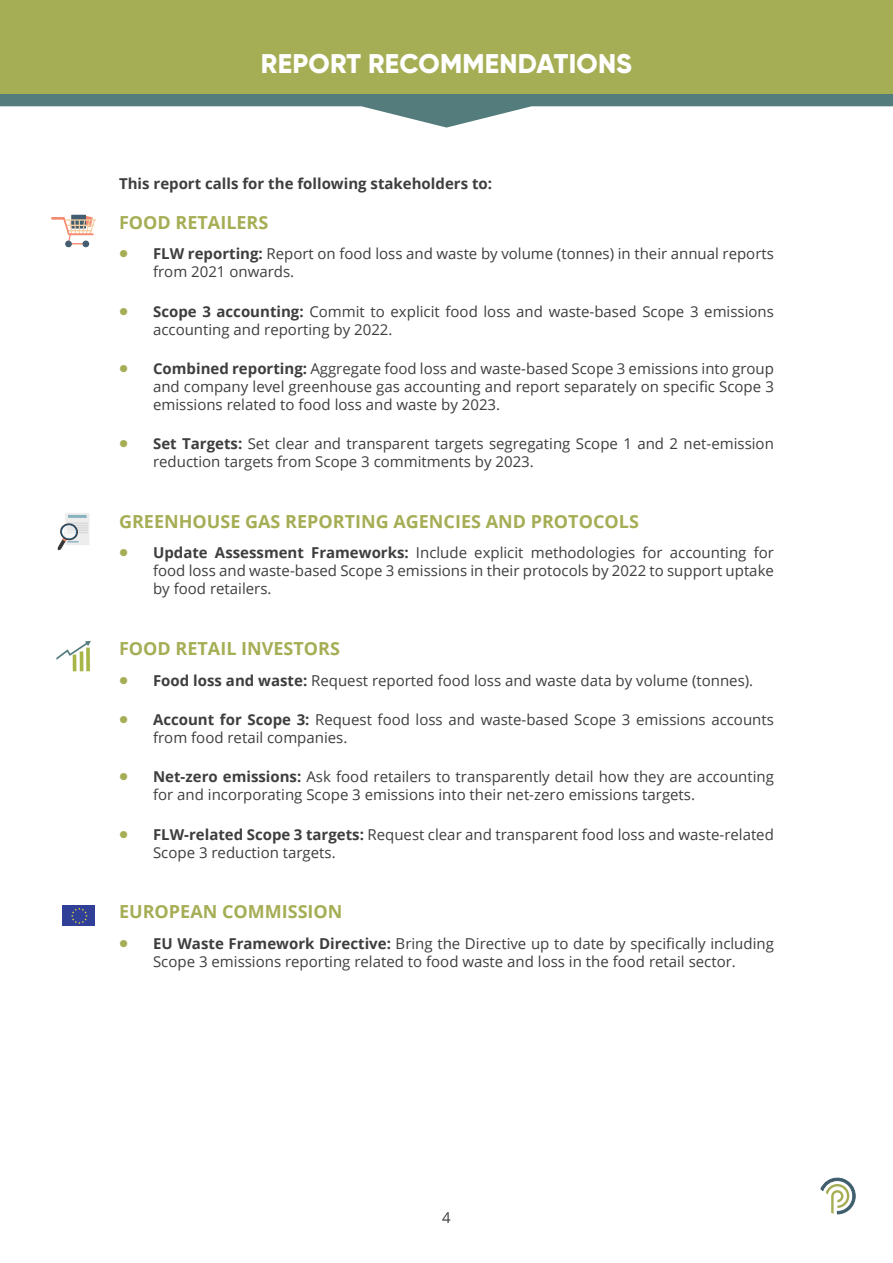
<style>
.page{position:relative;width:893px;height:1263px;background:#fff}
.page>*{position:absolute;margin:0;border:0;box-sizing:border-box;transform-origin:0 0}
.t1{font:800 27px "Gilroy";letter-spacing:.01em;color:#fff}
.t2{font:700 18px "Open Sans";color:#a6ae55}
.List_Paragraph{font:15px/18px "Open Sans";color:#3e3e3f}
.t3{font:700 15px "Open Sans";color:#3e3e3f}
.s1{font-family:"Gilroy";font-weight:800;font-size:24px;color:#a6ae55}
.s2{font-weight:700}
</style>
<div class="page">
<svg style="left:821px;top:1178px;width:34px;height:36px"></svg>
<div style="left:71px;top:215px;width:15px;height:14px;background:#425e70"></div>
<hr style="left:64px;top:219px;width:32px;height:2px;background:#f5cfa3">
<svg style="left:51px;top:216px;width:44px;height:28px"></svg>
<div style="left:65px;top:241px;width:7px;height:6px;background:#425e70;border-radius:50%"></div>
<div style="left:82px;top:241px;width:7px;height:6px;background:#425e70;border-radius:50%"></div>
<div style="left:65px;top:513px;width:25px;height:32px;background:#ededed"></div>
<hr style="left:68px;top:515px;width:19px;height:3px;background:#87b3bf">
<svg style="left:57px;top:522px;width:31px;height:28px"></svg>
<div style="left:63px;top:905px;width:32px;height:21px;background:#304099"></div>
<svg style="left:71px;top:908px;width:17px;height:16px"></svg>
<hr style="left:73px;top:654px;width:3px;height:17px;background:#a7b646">
<hr style="left:80px;top:651px;width:3px;height:20px;background:#a7b646">
<svg style="left:86px;top:660px;width:4px;height:11px"></svg>
<svg style="left:56px;top:641px;width:35px;height:19px"></svg>
<svg style="left:0;top:94px;width:893px;height:34px"></svg>
<div style="left:0;top:0;width:893px;height:94px;background:#a6ae55"></div>
<p class="t1" style="left:261px;top:46px;width:373px">REPORT RECOMMENDATIONS</p>
<p class="t3" style="left:119px;top:173px;width:375px">This report calls for the following stakeholders to:</p>
<p class="t2" style="left:119px;top:209px;width:151px">FOOD RETAILERS</p>
<p class="List_Paragraph" style="left:153px;top:244px;width:622px;text-indent:-34px"><span class="s1">•</span> <span class="s2">FLW reporting:</span> Report on food loss and waste by volume (tonnes) in their annual reports from 2021 onwards.</p>
<p class="List_Paragraph" style="left:153px;top:302px;width:622px;text-indent:-34px"><span class="s1">•</span> <span class="s2">Scope 3 accounting:</span> Commit to explicit food loss and waste-based Scope 3 emissions accounting and reporting by 2022.</p>
<p class="List_Paragraph" style="left:153px;top:359px;width:622px;text-align:justify;text-indent:-34px"><span class="s1">•</span> <span class="s2">Combined reporting:</span> Aggregate food loss and waste-based Scope 3 emissions into group and company level greenhouse gas accounting and report separately on specific Scope 3 emissions related to food loss and waste by 2023.</p>
<p class="List_Paragraph" style="left:153px;top:434px;width:622px;text-indent:-34px"><span class="s1">•</span> <span class="s2">Set Targets:</span> Set clear and transparent targets segregating Scope 1 and 2 net-emission reduction targets from Scope 3 commitments by 2023.</p>
<p class="t2" style="left:119px;top:508px;width:521px">GREENHOUSE GAS REPORTING AGENCIES AND PROTOCOLS</p>
<p class="List_Paragraph" style="left:153px;top:544px;width:622px;text-align:justify;text-indent:-34px"><span class="s1">•</span> <span class="s2">Update Assessment Frameworks:</span> Include explicit methodologies for accounting for food loss and waste-based Scope 3 emissions in their protocols by 2022 to support uptake by food retailers.</p>
<p class="t2" style="left:119px;top:636px;width:222px">FOOD RETAIL INVESTORS</p>
<p class="List_Paragraph" style="left:119px;top:671px;width:636px"><span class="s1">•</span> <span class="s2">Food loss and waste:</span> Request reported food loss and waste data by volume (tonnes).</p>
<p class="List_Paragraph" style="left:153px;top:710px;width:622px;text-indent:-34px"><span class="s1">•</span> <span class="s2">Account for Scope 3:</span> Request food loss and waste-based Scope 3 emissions accounts from food retail companies.</p>
<p class="List_Paragraph" style="left:153px;top:767px;width:622px;text-indent:-34px"><span class="s1">•</span> <span class="s2">Net-zero emissions:</span> Ask food retailers to transparently detail how they are accounting for and incorporating Scope 3 emissions into their net-zero emissions targets.</p>
<p class="List_Paragraph" style="left:153px;top:825px;width:622px;text-indent:-34px"><span class="s1">•</span> <span class="s2">FLW-related Scope 3 targets:</span> Request clear and transparent food loss and waste-related<br>Scope 3 reduction targets.</p>
<p class="t2" style="left:119px;top:899px;width:225px">EUROPEAN COMMISSION</p>
<p class="List_Paragraph" style="left:119px;top:934px;width:656px;text-align:center"><span class="s1">•</span> <span class="s2">EU Waste Framework Directive:</span> Bring the Directive up to date by specifically including<br>Scope 3 emissions reporting related to food waste and loss in the food retail sector.</p>
<p class="List_Paragraph" style="left:442px;top:1208px;width:10px">4</p>
</div>
